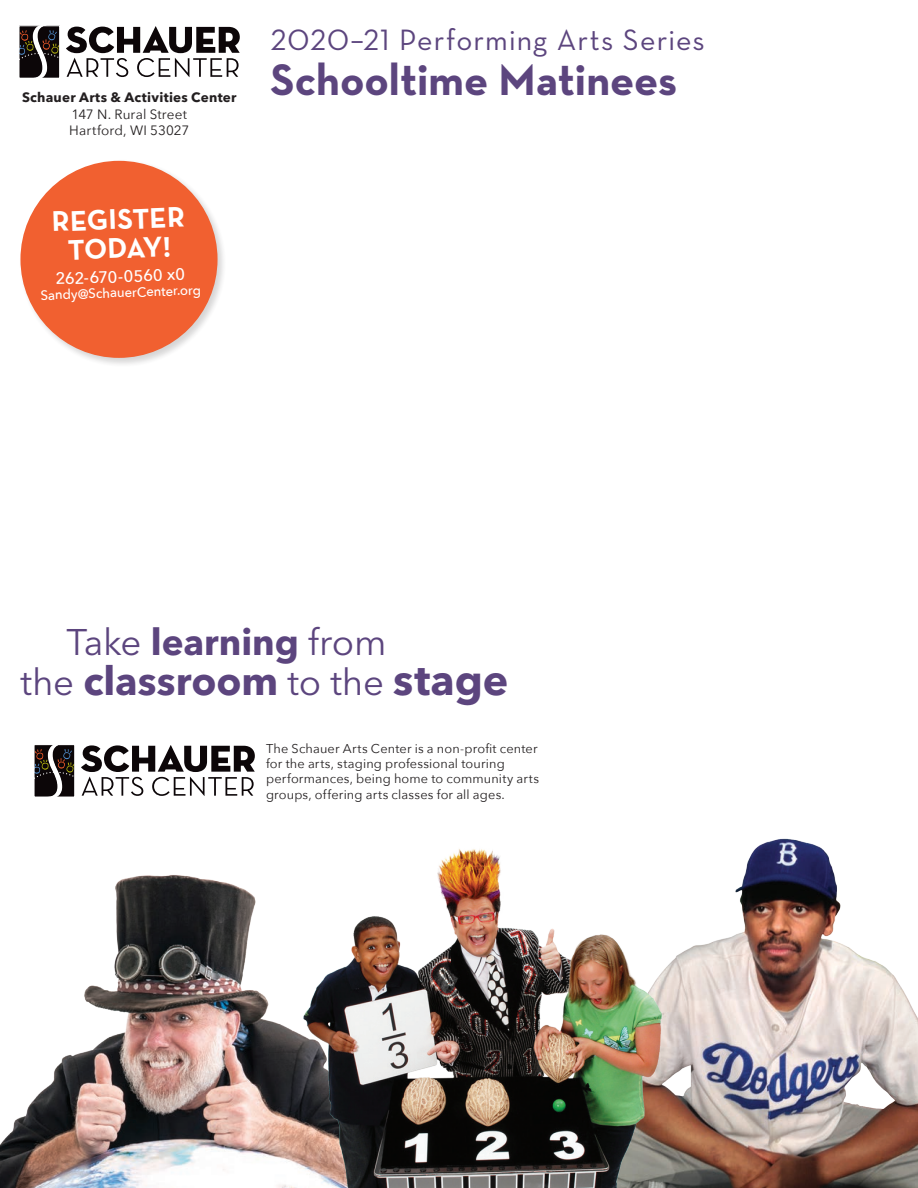
<style>
.page{position:relative;width:918px;height:1188px;background:#fff}
.page>*{position:absolute;margin:0;border:0;box-sizing:border-box;transform-origin:0 0}
.t1{font:700 45px "Neutraface Text";color:#5c457e}
.t2{font:700 39.75px "Avenir Next LT Pro";color:#5c457e}
.t3{font:36.75px "Avenir Next LT Pro";letter-spacing:-.015em;color:#5c457e}
.t4{font:30px "Neutraface Text";letter-spacing:.035em;color:#5c457e}
.t5{font:700 28.95px/29px "Neutraface Text";color:#fff;text-align:center}
.t6{font:500 16.5px "Avenir Next";color:#fff}
.t7{font:13.5px/16.5px "Avenir Next";letter-spacing:.005em;color:#231f20;text-align:center}
.t8{font:500 13.5px "Avenir Next";color:#fff}
.t9{font:12.75px/15.3px "Avenir Next";letter-spacing:.01em;color:#231f20}
.s1{font-family:"Avenir Next LT Pro";font-weight:700}
.s2{font-weight:700}
.s3{font-weight:400;font-size:36.75px}
.s4{font-size:42.9px}
</style>
<div class="page">
<div style="left:18px;top:158px;width:210px;height:210px;background:#231f20;opacity:.2"></div>
<div style="left:20px;top:161px;width:198px;height:197px;background:#f15b2a;border-radius:50%"></div>
<svg style="left:20px;top:27px;width:38px;height:50px;background:#37302e"></svg>
<div style="left:18px;top:25px;width:42px;height:54px;border:1px solid #fff"></div>
<svg style="left:66px;top:26px;width:174px;height:51px"></svg>
<svg style="left:35px;top:746px;width:38px;height:50px;background:#37302e"></svg>
<div style="left:33px;top:744px;width:42px;height:54px;border:1px solid #fff"></div>
<svg style="left:81px;top:745px;width:174px;height:51px"></svg>
<img style="left:669px;top:838px;width:249px;height:350px">
<img style="left:0;top:875px;width:299px;height:313px">
<img style="left:299px;top:849px;width:370px;height:339px">
<p class="t7" style="left:22px;top:89px;width:216px"><span class="s1">Schauer Arts &amp; Activities Center<br></span>147 N. Rural Street<br>Hartford, WI 53027</p>
<p class="t5" style="left:51px;top:207px;width:134px;rotate:-2deg">REGISTER<br>TODAY!</p>
<p class="t6" style="left:55px;top:265px;width:131px;rotate:-2deg">262-670-0560 x0</p>
<p class="t8" style="left:40px;top:284px;width:162px;rotate:-2deg">Sandy@SchauerCenter.org</p>
<p class="t4" style="left:270px;top:21px;width:436px">2020–21 Performing Arts Series</p>
<p class="t1" style="left:270px;top:51px;width:408px">Schooltime Matinees</p>
<p class="t3" style="left:66px;top:620px;width:322px">Take <span class="s2">learning</span> from</p>
<p class="t2" style="left:20px;top:657px;width:490px"><span class="s3">the</span> classroom <span class="s3">to the</span> <span class="s4">stage</span></p>
<p class="t9" style="left:266px;top:740px;width:275px">The Schauer Arts Center is a non-profit center for the arts, staging professional touring performances, being home to community arts groups, offering arts classes for all ages.</p>
</div>
